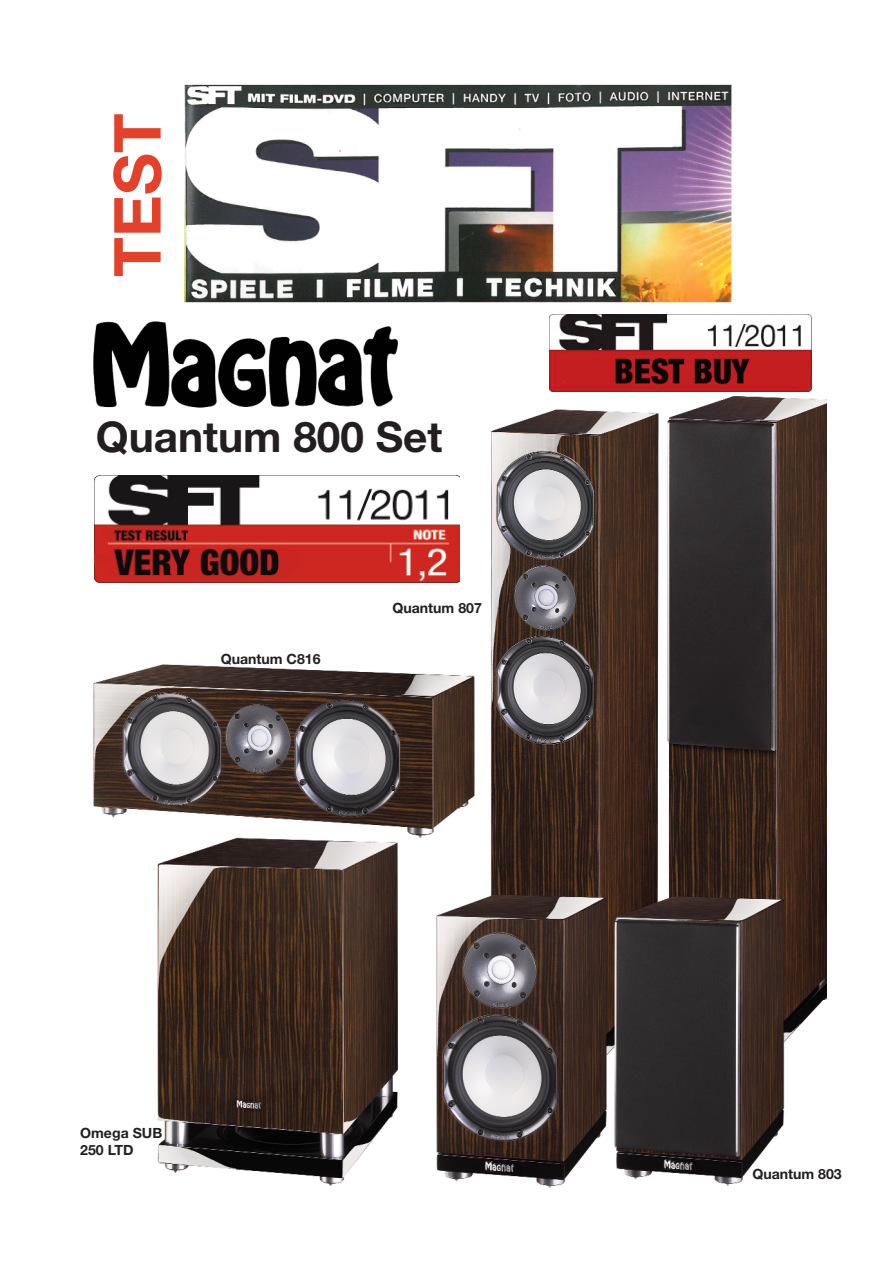
<style>
.page{position:relative;width:893px;height:1263px;background:#fff}
.page>*{position:absolute;margin:0;border:0;box-sizing:border-box;transform-origin:0 0}
.t1{font:700 64.8px "Helvetica Neue LT Std";color:#e4402a}
.t2{font:700 42.3px "Helvetica Neue";color:#231f20}
.t3{font:700 14.1px/17px "Helvetica Neue LT Std";color:#231f20}
</style>
<div class="page">
<img style="left:93px;top:84px;width:733px;height:1104px">
<img style="left:94px;top:475px;width:365px;height:108px">
<div style="left:523px;top:314px;width:294px;height:79px;background:#fff"></div>
<img style="left:549px;top:314px;width:262px;height:77px">
<h1 class="t1" style="left:100px;top:277px;width:165px;rotate:-90deg">TEST</h1>
<h2 class="t2" style="left:96px;top:422px;width:348px">Quantum 800 Set</h2>
<p class="t3" style="left:221px;top:651px;width:101px">Quantum C816</p>
<p class="t3" style="left:392px;top:600px;width:91px">Quantum 807</p>
<p class="t3" style="left:80px;top:1125px;width:83px">Omega SUB<br>250 LTD</p>
<p class="t3" style="left:752px;top:1166px;width:91px">Quantum 803</p>
</div>
